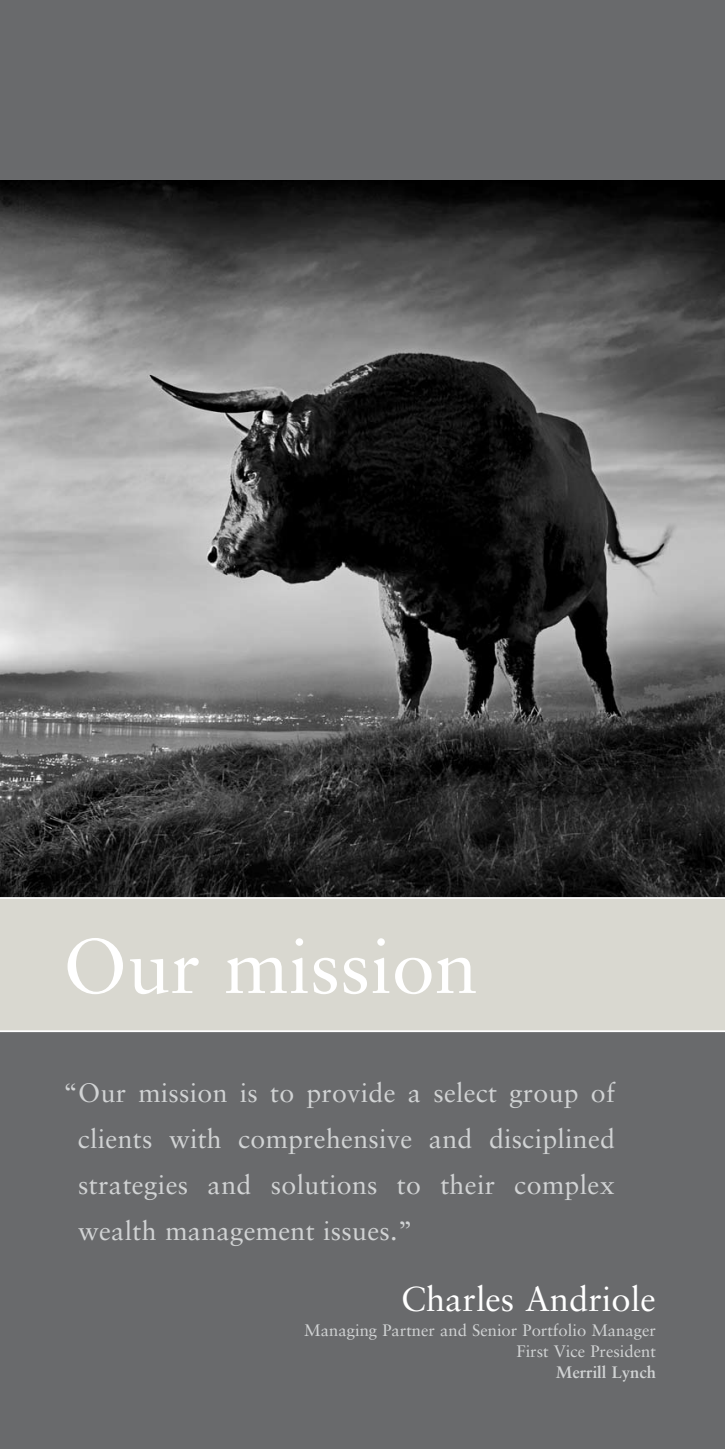
<style>
.page{position:relative;width:725px;height:1449px;background:#fff}
.page>*{position:absolute;margin:0;border:0;box-sizing:border-box;transform-origin:0 0}
.t1{font:77.35px "Sabon";color:#fff}
.t2{font:34.65px "Sabon";color:#fff}
.t3{font:26.6px/46.2px "Sabon";letter-spacing:.015em;color:#d1d3d4;text-align:justify}
.t4{font:16.62px/21px "Sabon";color:#d1d3d4;text-align:right}
.t5{font:700 16.62px "Sabon";color:#d1d3d4}
</style>
<div class="page">
<div style="left:0;top:0;width:724px;height:1449px;background:#696a6c"></div>
<img style="left:0;top:180px;width:724px;height:717px">
<div style="left:0;top:897px;width:724px;height:135px;background:#d9d8d0"></div>
<h1 class="t1" style="left:63px;top:920px;width:416px">Our mission</h1>
<p class="t3" style="left:78px;top:1069px;width:538px;text-indent:-15px">“Our mission is to provide a select group of clients with comprehensive and disciplined strategies and solutions to their complex wealth management issues.”</p>
<h2 class="t2" style="left:401px;top:1278px;width:256px">Charles Andriole</h2>
<p class="t4" style="left:304px;top:1319px;width:353px">Managing Partner and Senior Portfolio Manager<br>First Vice President</p>
<p class="t5" style="left:555px;top:1362px;width:102px">Merrill Lynch</p>
</div>
